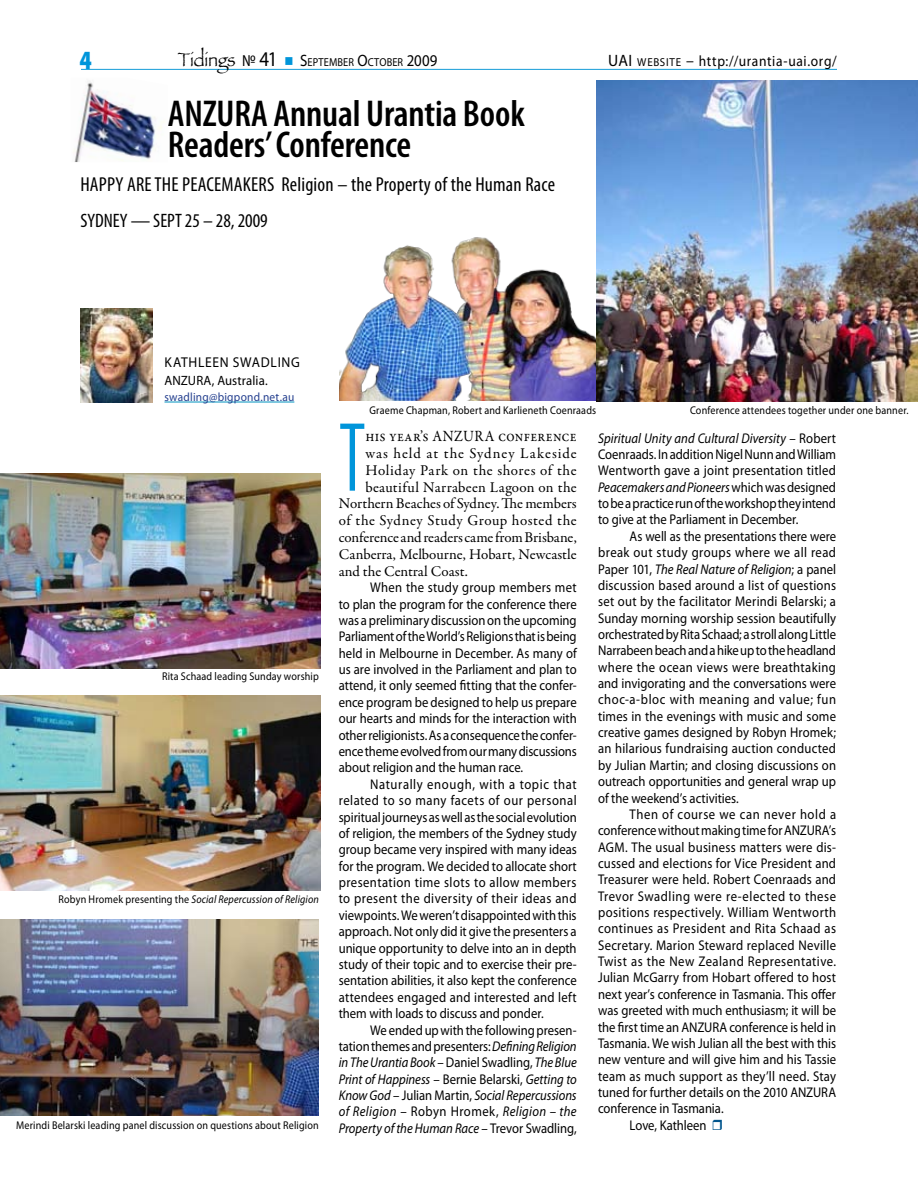
<style>
.page{position:relative;width:918px;height:1188px;background:#fff}
.page>*{position:absolute;margin:0;border:0;box-sizing:border-box;transform-origin:0 0}
.t1{font:87.75px "Agency FB";color:#0095da;scale:.9 1}
.t2{font:600 condensed 37.5px/31.5px "Myriad Pro";letter-spacing:-.005em;color:#000}
.t3{font:900 26.4px "Myriad Pro";color:#0095da;scale:.82 1}
.t4{font:condensed 20.25px "Myriad Pro";letter-spacing:.01em;color:#000}
.t5{font:condensed 19.5px "Myriad Pro";color:#000}
.t6{font:15.75px "Garamond Premr Pro";letter-spacing:.02em;color:#000;scale:.9 1}
.t7{font:15px "Garamond Premr Pro";letter-spacing:.005em;color:#000}
.t8{font:15px "Myriad Pro";letter-spacing:.05em;color:#000;scale:.9 1}
.t9{font:14.25px "Myriad Pro";letter-spacing:.05em;color:#000;scale:.95 1}
.t10{font:14.1px/16.4px "Myriad Pro";letter-spacing:.005em;color:#000;text-align:justify;scale:.9 1}
.t11{font:italic 14.1px/16.4px "Myriad Pro";color:#000;text-align:justify;scale:.9 1}
.t12{font:14.1px "Myriad Pro";letter-spacing:.04em;color:#000;scale:.9 1}
.t13{font:14.1px "Myriad Pro";letter-spacing:.025em;color:#000;scale:.9 1}
.t14{font:14.1px "Myriad Pro";letter-spacing:.03em;color:#000;scale:.9 1}
.t15{font:14.1px "Myriad Pro";letter-spacing:.035em;color:#000;scale:.9 1}
.t16{font:13.5px "Myriad Pro";letter-spacing:.005em;color:#000;scale:.95 1}
.t17{font:12px "Myriad Pro";letter-spacing:.02em;color:#25408f;scale:.95 1}
.t18{font:11.55px "Myriad Pro";letter-spacing:.01em;color:#000;scale:.9 1}
.t19{font:11.25px "Myriad Pro";letter-spacing:.015em;color:#000;scale:.9 1}
.t20{font:italic 11.25px "Myriad Pro";letter-spacing:.015em;color:#000;scale:.9 1}
.s1{font-family:"Papyrus";font-size:19.8px}
.s2{font-size:16.5px}
.s3{font-size:21px}
.s4{color:#0095da}
.s5{font-size:11.55px}
.s6{font-style:normal}
.s7{font-style:italic}
</style>
<div class="page">
<hr style="left:81px;top:69px;width:756px;height:1px;background:#159cd8">
<img style="left:340px;top:209px;width:257px;height:192px">
<hr style="left:165px;top:402px;width:129px;height:1px;background:#0092bf">
<img style="left:81px;top:309px;width:72px;height:93px">
<img style="left:597px;top:81px;width:321px;height:320px">
<img style="left:74px;top:81px;width:90px;height:81px">
<img style="left:0;top:919px;width:319px;height:196px">
<img style="left:0;top:473px;width:320px;height:196px">
<img style="left:0;top:695px;width:320px;height:196px">
<h3 class="t3" style="left:80px;top:42px;width:17px">4</h3>
<p class="t18" style="left:178px;top:55px;width:290px"><span class="s1">Tidings</span> <span class="s2">№</span> <span class="s3">41</span> <span class="s4">■</span> <span class="s2">S</span>EPTEMBER <span class="s2">O</span>CTOBER <span class="s2">2009</span></p>
<p class="t8" style="left:608px;top:52px;width:256px"><span class="s2">UAI</span> <span class="s5">WEBSITE</span> <span class="s2">–</span> http://urantia-uai.org/</p>
<h2 class="t2" style="left:168px;top:97px;width:358px">ANZURA Annual Urantia Book<br>Readers’ Conference</h2>
<h3 class="t4" style="left:80px;top:172px;width:476px">HAPPY ARE THE PEACEMAKERS Religion – the Property of the Human Race</h3>
<h3 class="t5" style="left:80px;top:209px;width:189px">SYDNEY — SEPT 25 – 28, 2009</h3>
<p class="t9" style="left:165px;top:354px;width:144px">KATHLEEN SWADLING</p>
<p class="t16" style="left:165px;top:372px;width:110px">ANZURA, Australia.</p>
<p class="t17" style="left:165px;top:389px;width:138px">swadling@bigpond.net.au</p>
<p class="t19" style="left:162px;top:669px;width:176px">Rita Schaad leading Sunday worship</p>
<p class="t20" style="left:59px;top:892px;width:291px"><span class="s6">Robyn Hromek presenting the</span> Social Repercussion of Religion</p>
<p class="t19" style="left:16px;top:1119px;width:338px">Merindi Belarski leading panel discussion on questions about Religion</p>
<p class="t19" style="left:369px;top:403px;width:253px">Graeme Chapman, Robert and Karlieneth Coenraads</p>
<p class="t19" style="left:690px;top:403px;width:244px">Conference attendees together under one banner.</p>
<h1 class="t1" style="left:339px;top:404px;width:32px">T</h1>
<p class="t6" style="left:365px;top:427px;width:236px">his year’s ANZURA conference</p>
<p class="t7" style="left:365px;top:444px;width:213px">was held at the Sydney Lakeside</p>
<p class="t7" style="left:365px;top:461px;width:213px">Holiday Park on the shores of the</p>
<p class="t7" style="left:365px;top:478px;width:213px">beautiful Narrabeen Lagoon on the</p>
<p class="t7" style="left:339px;top:495px;width:239px">Northern Beaches of Sydney. The members</p>
<p class="t7" style="left:339px;top:512px;width:239px">of the Sydney Study Group hosted the</p>
<p class="t7" style="left:339px;top:528px;width:240px">conference and readers came from Brisbane,</p>
<p class="t7" style="left:339px;top:545px;width:239px">Canberra, Melbourne, Hobart, Newcastle</p>
<p class="t7" style="left:339px;top:562px;width:131px">and the Central Coast.</p>
<p class="t10" style="left:339px;top:579px;width:266px;text-indent:31px">When the study group members met to plan the program for the conference there was a preliminary discussion on the upcoming Parliament of the World’s Religions that is being held in Melbourne in December. As many of us are involved in the Parliament and plan to attend, it only seemed fitting that the confer&shy;ence program be designed to help us prepare our hearts and minds for the interaction with other religionists. As a consequence the confer&shy;ence theme evolved from our many discussions about religion and the human race.</p>
<p class="t10" style="left:339px;top:776px;width:266px;text-indent:31px">Naturally enough, with a topic that related to so many facets of our personal spiritual journeys as well as the social evolution of religion, the members of the Sydney study group became very inspired with many ideas for the program. We decided to allocate short presentation time slots to allow members to present the diversity of their ideas and viewpoints. We weren’t disappointed with this approach. Not only did it give the presenters a unique opportunity to delve into an in depth study of their topic and to exercise their pre&shy;sentation abilities, it also kept the conference attendees engaged and interested and left them with loads to discuss and ponder.</p>
<p class="t11" style="left:339px;top:1021px;width:266px;text-indent:31px"><span class="s6">We ended up with the following presen&shy;tation themes and presenters:</span> Defining Religion in The Urantia Book <span class="s6">– Daniel Swadling,</span> The Blue Print of Happiness <span class="s6">– Bernie Belarski,</span> Getting to Know God <span class="s6">– Julian Martin,</span> Social Repercussions of Religion <span class="s6">– Robyn Hromek,</span> Religion – the Property of the Human Race <span class="s6">– Trevor Swadling,</span></p>
<p class="t10" style="left:598px;top:430px;width:266px"><span class="s7">Spiritual Unity and Cultural Diversity</span> – Robert Coenraads. In addition Nigel Nunn and William Wentworth gave a joint presentation titled <span class="s7">Peacemakers and Pioneers</span> which was designed to be a practice run of the workshop they intend to give at the Parliament in December.</p>
<p class="t10" style="left:598px;top:528px;width:266px;text-indent:31px">As well as the presentations there were break out study groups where we all read Paper 101, <span class="s7">The Real Nature of Religion</span>; a panel discussion based around a list of questions set out by the facilitator Merindi Belarski; a Sunday morning worship session beautifully orchestrated by Rita Schaad; a stroll along Little Narrabeen beach and a hike up to the headland where the ocean views were breathtaking and invigorating and the conversations were choc-a-bloc with meaning and value; fun times in the evenings with music and some creative games designed by Robyn Hromek; an hilarious fundraising auction conducted by Julian Martin; and closing discussions on outreach opportunities and general wrap up of the weekend’s activities.</p>
<p class="t12" style="left:630px;top:805px;width:231px">Then of course we can never hold a</p>
<p class="t10" style="left:598px;top:822px;width:266px">conference without making time for ANZURA’s</p>
<p class="t10" style="left:598px;top:838px;width:266px">AGM. The usual business matters were dis-</p>
<p class="t10" style="left:598px;top:855px;width:266px">cussed and elections for Vice President and</p>
<p class="t10" style="left:598px;top:871px;width:266px">Treasurer were held. Robert Coenraads and</p>
<p class="t12" style="left:598px;top:887px;width:266px">Trevor Swadling were re-elected to these</p>
<p class="t13" style="left:598px;top:904px;width:266px">positions respectively. William Wentworth</p>
<p class="t14" style="left:598px;top:920px;width:266px">continues as President and Rita Schaad as</p>
<p class="t10" style="left:598px;top:937px;width:266px">Secretary. Marion Steward replaced Neville</p>
<p class="t15" style="left:598px;top:953px;width:266px">Twist as the New Zealand Representative.</p>
<p class="t10" style="left:598px;top:969px;width:266px">Julian McGarry from Hobart offered to host</p>
<p class="t10" style="left:598px;top:986px;width:266px">next year’s conference in Tasmania. This offer</p>
<p class="t10" style="left:598px;top:1002px;width:266px">was greeted with much enthusiasm; it will be</p>
<p class="t10" style="left:598px;top:1018px;width:266px">the first time an ANZURA conference is held in</p>
<p class="t10" style="left:598px;top:1035px;width:266px">Tasmania. We wish Julian all the best with this</p>
<p class="t10" style="left:598px;top:1051px;width:266px">new venture and will give him and his Tassie</p>
<p class="t10" style="left:598px;top:1067px;width:266px">team as much support as they’ll need. Stay</p>
<p class="t10" style="left:598px;top:1084px;width:266px">tuned for further details on the 2010 ANZURA</p>
<p class="t10" style="left:598px;top:1100px;width:141px">conference in Tasmania.</p>
<p class="t10" style="left:630px;top:1117px;width:87px">Love, Kathleen</p>
</div>
